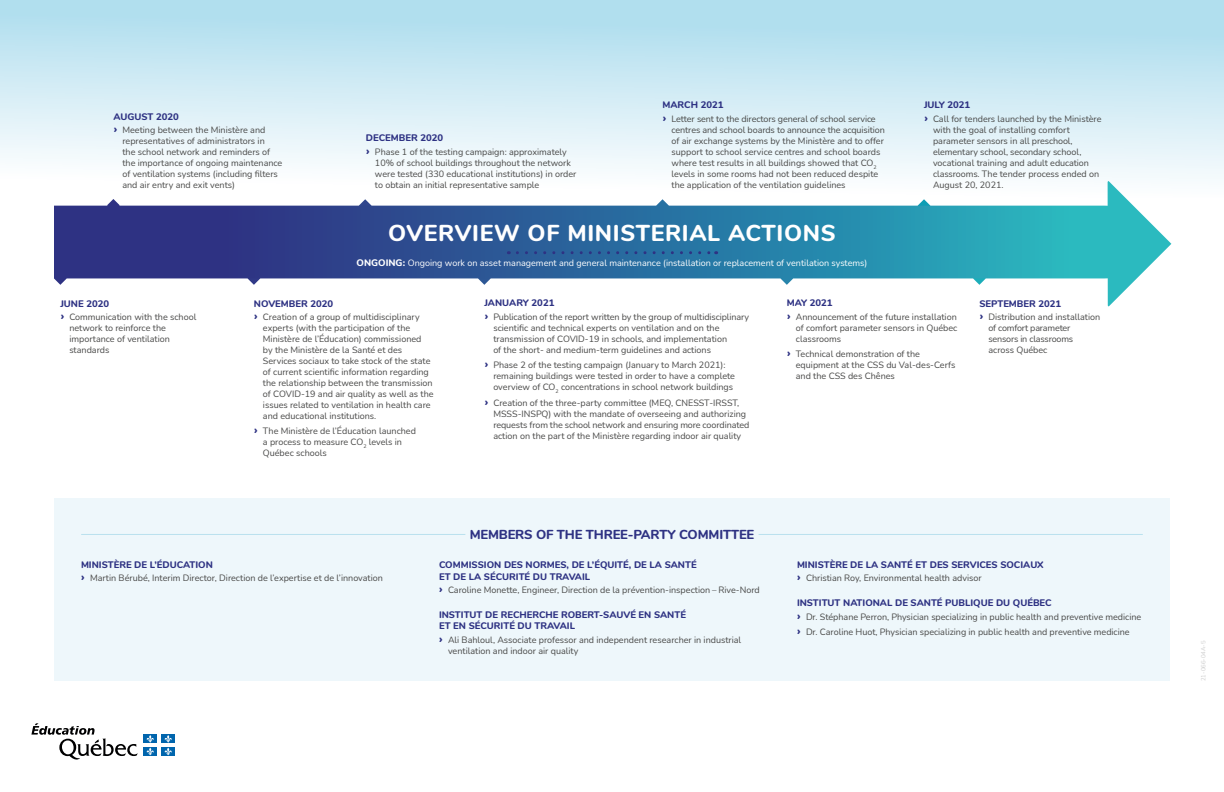
<style>
.page{position:relative;width:1224px;height:792px;background:#fff}
.page>*{position:absolute;margin:0;border:0;box-sizing:border-box;transform-origin:0 0}
.t1{font:800 23px "Nunito";letter-spacing:.03em;color:#fff}
.t2{font:800 13px "Nunito";letter-spacing:-.01em;color:#2e3283}
.t3{font:800 9.5px/11.4px "Nunito";color:#2e3283}
.t4{font:9px/11px "Nunito";color:#474746}
.t5{font:9px "Nunito";color:#fff}
.t6{font:300 6px "Nunito";color:#c1c1c1}
.s1{font-weight:700;font-size:12px;color:#2e3283}
.s2{font-weight:800;font-size:9.5px}
</style>
<div class="page">
<div style="left:0;top:0;width:1224px;height:198px;background:linear-gradient(to bottom,#a9dbec,#fff)"></div>
<div style="left:54px;top:499px;width:1116px;height:182px;background:#eef7fb"></div>
<hr style="left:82px;top:534px;width:383px;height:1px;background:#b9e1ee">
<hr style="left:759px;top:534px;width:384px;height:1px;background:#b9e1ee">
<svg style="left:107px;top:199px;width:13px;height:7px"></svg>
<svg style="left:54px;top:278px;width:13px;height:7px"></svg>
<svg style="left:248px;top:278px;width:12px;height:7px"></svg>
<svg style="left:359px;top:199px;width:13px;height:7px"></svg>
<svg style="left:478px;top:278px;width:13px;height:7px"></svg>
<svg style="left:656px;top:199px;width:13px;height:7px"></svg>
<svg style="left:918px;top:199px;width:12px;height:7px"></svg>
<svg style="left:780px;top:278px;width:13px;height:7px"></svg>
<svg style="left:973px;top:278px;width:13px;height:7px"></svg>
<svg style="left:54px;top:206px;width:1054px;height:72px;background:#2a689c"></svg>
<svg style="left:1108px;top:181px;width:63px;height:126px"></svg>
<svg style="left:517px;top:251px;width:200px;height:3px"></svg>
<img style="left:31px;top:723px;width:144px;height:37px">
<p class="t3" style="left:113px;top:110px;width:67px">AUGUST 2020</p>
<p class="t4" style="left:122px;top:124px;width:162px;text-indent:-9px"><span class="s1">›</span> Meeting between the Ministère and representatives of administrators in<br>the school network and reminders of the importance of ongoing maintenance of ventilation systems (including filters and air entry and exit vents)</p>
<p class="t3" style="left:366px;top:132px;width:79px">DECEMBER 2020</p>
<p class="t4" style="left:375px;top:146px;width:203px;text-indent:-9px"><span class="s1">›</span> Phase 1 of the testing campaign: approximately 10% of school buildings throughout the network were tested (330 educational institutions) in order to obtain an initial representative sample</p>
<p class="t3" style="left:663px;top:99px;width:62px">MARCH 2021</p>
<p class="t4" style="left:672px;top:113px;width:215px;text-indent:-9px"><span class="s1">›</span> Letter sent to the directors general of school service centres and school boards to announce the acquisition of air exchange systems by the Ministère and to offer support to school service centres and school boards where test results in all buildings showed that CO<sub>2 </sub>levels in some rooms had not been reduced despite the application of the ventilation guidelines</p>
<h1 class="t1" style="left:388px;top:216px;width:449px">OVERVIEW OF MINISTERIAL ACTIONS</h1>
<p class="t5" style="left:357px;top:256px;width:512px"><span class="s2">ONGOING:</span> Ongoing work on asset management and general maintenance (installation or replacement of ventilation systems)</p>
<p class="t3" style="left:924px;top:99px;width:48px">JULY 2021</p>
<p class="t4" style="left:933px;top:113px;width:170px;text-indent:-9px"><span class="s1">›</span> Call for tenders launched by the Ministère with the goal of installing comfort parameter sensors in all preschool, elementary school, secondary school, vocational training and adult education classrooms. The tender process ended on August 20, 2021.</p>
<p class="t3" style="left:60px;top:297px;width:50px">JUNE 2020</p>
<p class="t4" style="left:69px;top:311px;width:129px;text-indent:-9px"><span class="s1">›</span> Communication with the school network to reinforce the importance of ventilation standards</p>
<p class="t3" style="left:254px;top:297px;width:81px">NOVEMBER 2020</p>
<p class="t4" style="left:263px;top:311px;width:172px;text-indent:-9px"><span class="s1">›</span> Creation of a group of multidisciplinary experts (with the participation of the Ministère de l’Éducation) commissioned<br>by the Ministère de la Santé et des Services sociaux to take stock of the state of current scientific information regarding the relationship between the transmission of COVID-19 and air quality as well as the issues related to ventilation in health care and educational institutions.</p>
<p class="t4" style="left:263px;top:425px;width:155px;text-indent:-9px"><span class="s1">›</span> The Ministère de l’Éducation launched a process to measure CO<sub>2</sub> levels in<br>Québec schools</p>
<p class="t3" style="left:484px;top:297px;width:72px">JANUARY 2021</p>
<p class="t4" style="left:493px;top:311px;width:257px;text-indent:-9px"><span class="s1">›</span> Publication of the report written by the group of multidisciplinary scientific and technical experts on ventilation and on the transmission of COVID-19 in schools, and implementation<br>of the short- and medium-term guidelines and actions</p>
<p class="t4" style="left:493px;top:359px;width:243px;text-indent:-9px"><span class="s1">›</span> Phase 2 of the testing campaign (January to March 2021): remaining buildings were tested in order to have a complete overview of CO<sub>2</sub> concentrations in school network buildings</p>
<p class="t4" style="left:493px;top:397px;width:257px;text-indent:-9px"><span class="s1">›</span> Creation of the three-party committee (MEQ, CNESST-IRSST, MSSS-INSPQ) with the mandate of overseeing and authorizing requests from the school network and ensuring more coordinated action on the part of the Ministère regarding indoor air quality</p>
<p class="t3" style="left:787px;top:297px;width:47px">MAY 2021</p>
<p class="t4" style="left:796px;top:311px;width:163px;text-align:justify;text-indent:-9px"><span class="s1">›</span> Announcement of the future installation of comfort parameter sensors in Québec classrooms</p>
<p class="t4" style="left:796px;top:348px;width:161px;text-indent:-9px"><span class="s1">›</span> Technical demonstration of the equipment at the CSS du Val-des-Cerfs and the CSS des Chênes</p>
<p class="t3" style="left:979px;top:297px;width:83px">SEPTEMBER 2021</p>
<p class="t4" style="left:988px;top:311px;width:113px;text-indent:-9px"><span class="s1">›</span> Distribution and installation of comfort parameter sensors in classrooms across Québec</p>
<p class="t3" style="left:81px;top:559px;width:133px">MINISTÈRE DE L’ÉDUCATION</p>
<p class="t4" style="left:81px;top:573px;width:304px"><span class="s1">›</span> Martin Bérubé, Interim Director, Direction de l’expertise et de l’innovation</p>
<h2 class="t2" style="left:470px;top:525px;width:286px">MEMBERS OF THE THREE-PARTY COMMITTEE</h2>
<p class="t3" style="left:439px;top:559px;width:259px">COMMISSION DES NORMES, DE L’ÉQUITÉ, DE LA SANTÉ<br>ET DE LA SÉCURITÉ DU TRAVAIL</p>
<p class="t4" style="left:439px;top:584px;width:322px"><span class="s1">›</span> Caroline Monette, Engineer, Direction de la prévention-inspection – Rive-Nord</p>
<p class="t3" style="left:439px;top:608px;width:248px">INSTITUT DE RECHERCHE ROBERT-SAUVÉ EN SANTÉ<br>ET EN SÉCURITÉ DU TRAVAIL</p>
<p class="t4" style="left:448px;top:634px;width:295px;text-indent:-9px"><span class="s1">›</span> Ali Bahloul, Associate professor and independent researcher in industrial ventilation and indoor air quality</p>
<p class="t3" style="left:797px;top:559px;width:248px">MINISTÈRE DE LA SANTÉ ET DES SERVICES SOCIAUX</p>
<p class="t4" style="left:797px;top:573px;width:186px"><span class="s1">›</span> Christian Roy, Environmental health advisor</p>
<p class="t3" style="left:797px;top:597px;width:256px">INSTITUT NATIONAL DE SANTÉ PUBLIQUE DU QUÉBEC</p>
<p class="t4" style="left:797px;top:609px;width:346px;line-height:15.5px"><span class="s1">›</span> Dr. Stéphane Perron, Physician specializing in public health and preventive medicine <span class="s1">›</span> Dr. Caroline Huot, Physician specializing in public health and preventive medicine</p>
<p class="t6" style="left:1199px;top:681px;width:42px;rotate:-90deg">21-066-04A-5</p>
</div>
